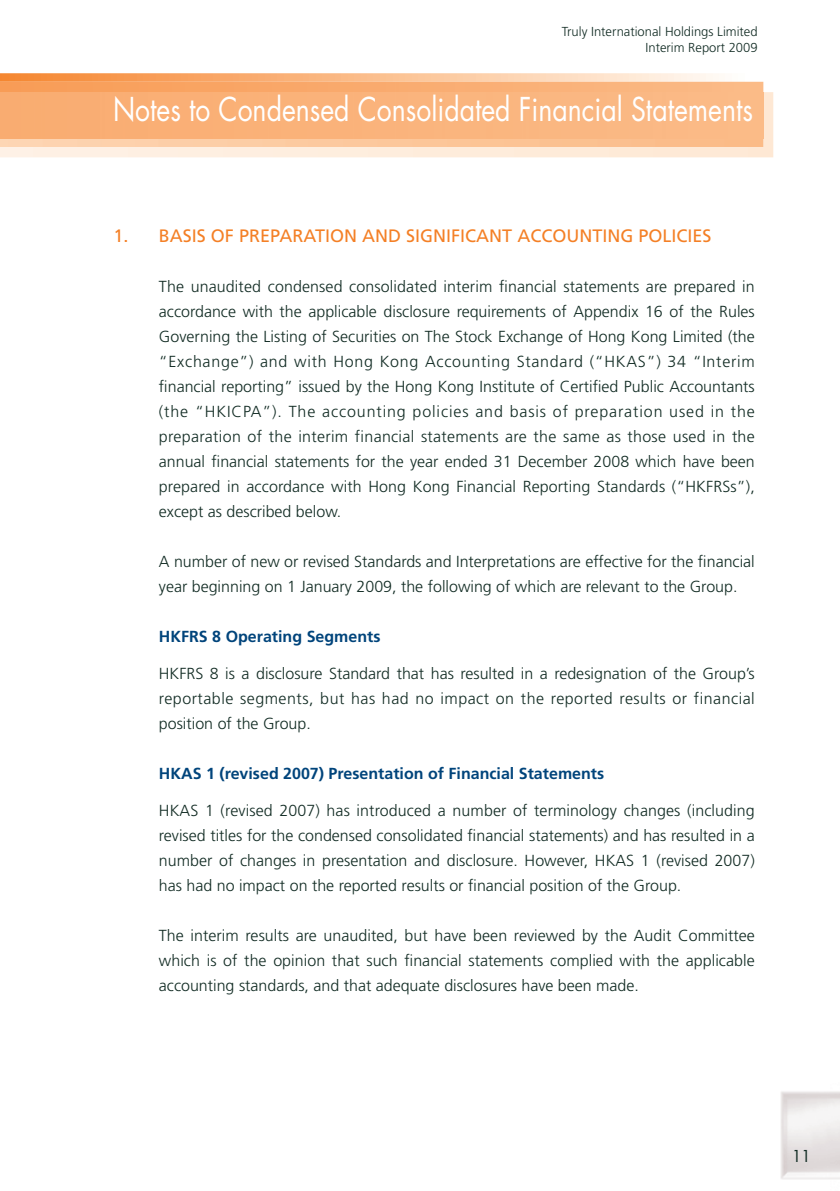
<style>
.page{position:relative;width:840px;height:1191px;background:#fff}
.page>*{position:absolute;margin:0;border:0;box-sizing:border-box;transform-origin:0 0}
.t1{font:32px "Futura Std";color:#fff;scale:.83 1}
.t2{font:18px "Frutiger LT Std";color:#f48026}
.t3{font:300 16px/25px "Frutiger LT Std";color:#122c24;text-align:justify}
.t4{font:700 16px "Frutiger LT Std";color:#00447b}
.t5{font:16px "Futura Std";color:#122c24}
.t6{font:300 13px/15.6px "Frutiger LT Std";color:#122c24;text-align:right}
</style>
<div class="page">
<svg style="left:0;top:73px;width:763px;height:9px;background:#fac397"></svg>
<img style="left:0;top:82px;width:763px;height:10px">
<svg style="left:0;top:92px;width:772px;height:65px;background:#fdecdb"></svg>
<img style="left:0;top:138px;width:763px;height:9px">
<img style="left:0;top:92px;width:763px;height:46px">
<img style="left:781px;top:1091px;width:58px;height:88px">
<p class="t6" style="left:561px;top:25px;width:197px">Truly International Holdings Limited<br>Interim Report 2009</p>
<h1 class="t1" style="left:113px;top:94px;width:772px">Notes to Condensed Consolidated Financial Statements</h1>
<p class="t2" style="left:113px;top:227px;width:599px">1. BASIS OF PREPARATION AND SIGNIFICANT ACCOUNTING POLICIES</p>
<p class="t3" style="left:159px;top:275px;width:597px">The unaudited condensed consolidated interim financial statements are prepared in accordance with the applicable disclosure requirements of Appendix 16 of the Rules Governing the Listing of Securities on The Stock Exchange of Hong Kong Limited (the “Exchange”) and with Hong Kong Accounting Standard (“HKAS”) 34 “Interim financial reporting” issued by the Hong Kong Institute of Certified Public Accountants (the “HKICPA”). The accounting policies and basis of preparation used in the preparation of the interim financial statements are the same as those used in the annual financial statements for the year ended 31 December 2008 which have been prepared in accordance with Hong Kong Financial Reporting Standards (“HKFRSs”), except as described below.</p>
<p class="t3" style="left:159px;top:550px;width:597px">A number of new or revised Standards and Interpretations are effective for the financial year beginning on 1 January 2009, the following of which are relevant to the Group.</p>
<p class="t4" style="left:159px;top:628px;width:223px">HKFRS 8 Operating Segments</p>
<p class="t3" style="left:159px;top:662px;width:597px">HKFRS 8 is a disclosure Standard that has resulted in a redesignation of the Group’s reportable segments, but has had no impact on the reported results or financial position of the Group.</p>
<p class="t4" style="left:159px;top:765px;width:446px">HKAS 1 (revised 2007) Presentation of Financial Statements</p>
<p class="t3" style="left:159px;top:799px;width:597px">HKAS 1 (revised 2007) has introduced a number of terminology changes (including revised titles for the condensed consolidated financial statements) and has resulted in a number of changes in presentation and disclosure. However, HKAS 1 (revised 2007) has had no impact on the reported results or financial position of the Group.</p>
<p class="t3" style="left:159px;top:924px;width:597px">The interim results are unaudited, but have been reviewed by the Audit Committee which is of the opinion that such financial statements complied with the applicable accounting standards, and that adequate disclosures have been made.</p>
<p class="t5" style="left:791px;top:1148px;width:21px">11</p>
</div>
